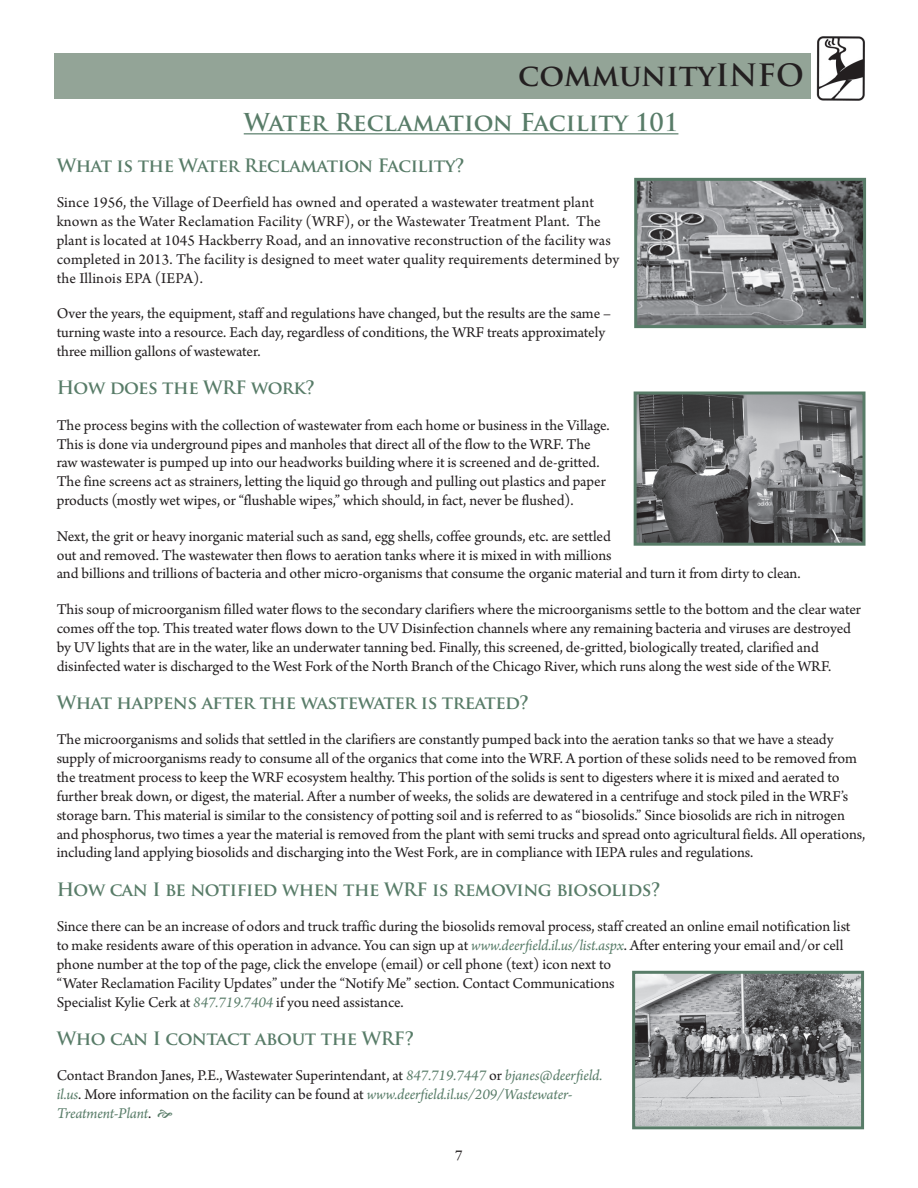
<style>
.page{position:relative;width:918px;height:1188px;background:#fff}
.page>*{position:absolute;margin:0;border:0;box-sizing:border-box;transform-origin:0 0}
.t1{font:700 30px "Trajan Pro";color:#231f20}
.t2{font:700 24px "Trajan Pro";color:#587c68}
.t3{font:700 18px "Trajan Pro";letter-spacing:-.025em;color:#587c68}
.t4{font:15.75px/18.9px "Arno Pro";letter-spacing:-.005em;color:#231f20}
.s1{font-style:italic;color:#587c68}
</style>
<div class="page">
<div style="left:54px;top:54px;width:756px;height:45px;background:#93a497"></div>
<img style="left:817px;top:36px;width:48px;height:64px">
<hr style="left:244px;top:133px;width:434px;height:1px;background:#587c68">
<img style="left:638px;top:182px;width:224px;height:142px">
<div style="left:634px;top:178px;width:232px;height:150px;border:3px solid #587c68"></div>
<img style="left:638px;top:396px;width:224px;height:146px">
<div style="left:634px;top:392px;width:232px;height:154px;border:3px solid #587c68"></div>
<img style="left:636px;top:975px;width:224px;height:150px">
<div style="left:632px;top:971px;width:232px;height:158px;border:3px solid #587c68"></div>
<h1 class="t1" style="left:518px;top:57px;width:287px">communityINFO</h1>
<h2 class="t2" style="left:244px;top:108px;width:436px">Water Reclamation Facility 101</h2>
<p class="t3" style="left:57px;top:154px;width:410px">What is the Water Reclamation Facility?</p>
<p class="t4" style="left:57px;top:194px;width:564px">Since 1956, the Village of Deerfield has owned and operated a wastewater treatment plant known as the Water Reclamation Facility (WRF), or the Wastewater Treatment Plant. The plant is located at 1045 Hackberry Road, and an innovative reconstruction of the facility was completed in 2013. The facility is designed to meet water quality requirements determined by the Illinois EPA (IEPA).</p>
<p class="t4" style="left:57px;top:305px;width:556px">Over the years, the equipment, staff and regulations have changed, but the results are the same – turning waste into a resource. Each day, regardless of conditions, the WRF treats approximately three million gallons of wastewater.</p>
<p class="t3" style="left:57px;top:377px;width:260px">How does the WRF work?</p>
<p class="t4" style="left:57px;top:416px;width:554px">The process begins with the collection of wastewater from each home or business in the Village.<br>This is done via underground pipes and manholes that direct all of the flow to the WRF. The raw wastewater is pumped up into our headworks building where it is screened and de-gritted.<br>The fine screens act as strainers, letting the liquid go through and pulling out plastics and paper products (mostly wet wipes, or “flushable wipes,” which should, in fact, never be flushed).</p>
<p class="t4" style="left:57px;top:527px;width:745px">Next, the grit or heavy inorganic material such as sand, egg shells, coffee grounds, etc. are settled<br>out and removed. The wastewater then flows to aeration tanks where it is mixed in with millions<br>and billions and trillions of bacteria and other micro-organisms that consume the organic material and turn it from dirty to clean.</p>
<p class="t4" style="left:57px;top:601px;width:806px">This soup of microorganism filled water flows to the secondary clarifiers where the microorganisms settle to the bottom and the clear water comes off the top. This treated water flows down to the UV Disinfection channels where any remaining bacteria and viruses are destroyed by UV lights that are in the water, like an underwater tanning bed. Finally, this screened, de-gritted, biologically treated, clarified and disinfected water is discharged to the West Fork of the North Branch of the Chicago River, which runs along the west side of the WRF.</p>
<p class="t3" style="left:57px;top:691px;width:474px">What happens after the wastewater is treated?</p>
<p class="t4" style="left:57px;top:731px;width:810px">The microorganisms and solids that settled in the clarifiers are constantly pumped back into the aeration tanks so that we have a steady supply of microorganisms ready to consume all of the organics that come into the WRF. A portion of these solids need to be removed from the treatment process to keep the WRF ecosystem healthy. This portion of the solids is sent to digesters where it is mixed and aerated to further break down, or digest, the material. After a number of weeks, the solids are dewatered in a centrifuge and stock piled in the WRF’s storage barn. This material is similar to the consistency of potting soil and is referred to as “biosolids.” Since biosolids are rich in nitrogen and phosphorus, two times a year the material is removed from the plant with semi trucks and spread onto agricultural fields. All operations, including land applying biosolids and discharging into the West Fork, are in compliance with IEPA rules and regulations.</p>
<p class="t3" style="left:57px;top:878px;width:606px">How can I be notified when the WRF is removing biosolids?</p>
<p class="t4" style="left:57px;top:918px;width:795px">Since there can be an increase of odors and truck traffic during the biosolids removal process, staff created an online email notification list to make residents aware of this operation in advance. You can sign up at <span class="s1">www.deerfield.il.us/list.aspx</span>. After entering your email and/or cell phone number at the top of the page, click the envelope (email) or cell phone (text) icon next to<br>“Water Reclamation Facility Updates” under the “Notify Me” section. Contact Communications<br>Specialist Kylie Cerk at <span class="s1">847.719.7404</span> if you need assistance.</p>
<p class="t3" style="left:57px;top:1027px;width:359px">Who can I contact about the WRF?</p>
<p class="t4" style="left:57px;top:1067px;width:547px">Contact Brandon Janes, P.E., Wastewater Superintendant, at <span class="s1">847.719.7447</span> or <span class="s1">bjanes@deerfield. il.us</span>. More information on the facility can be found at <span class="s1">www.deerfield.il.us/209/Wastewater-<br>Treatment-Plant</span>.</p>
<p class="t4" style="left:455px;top:1146px;width:9px">7</p>
</div>
